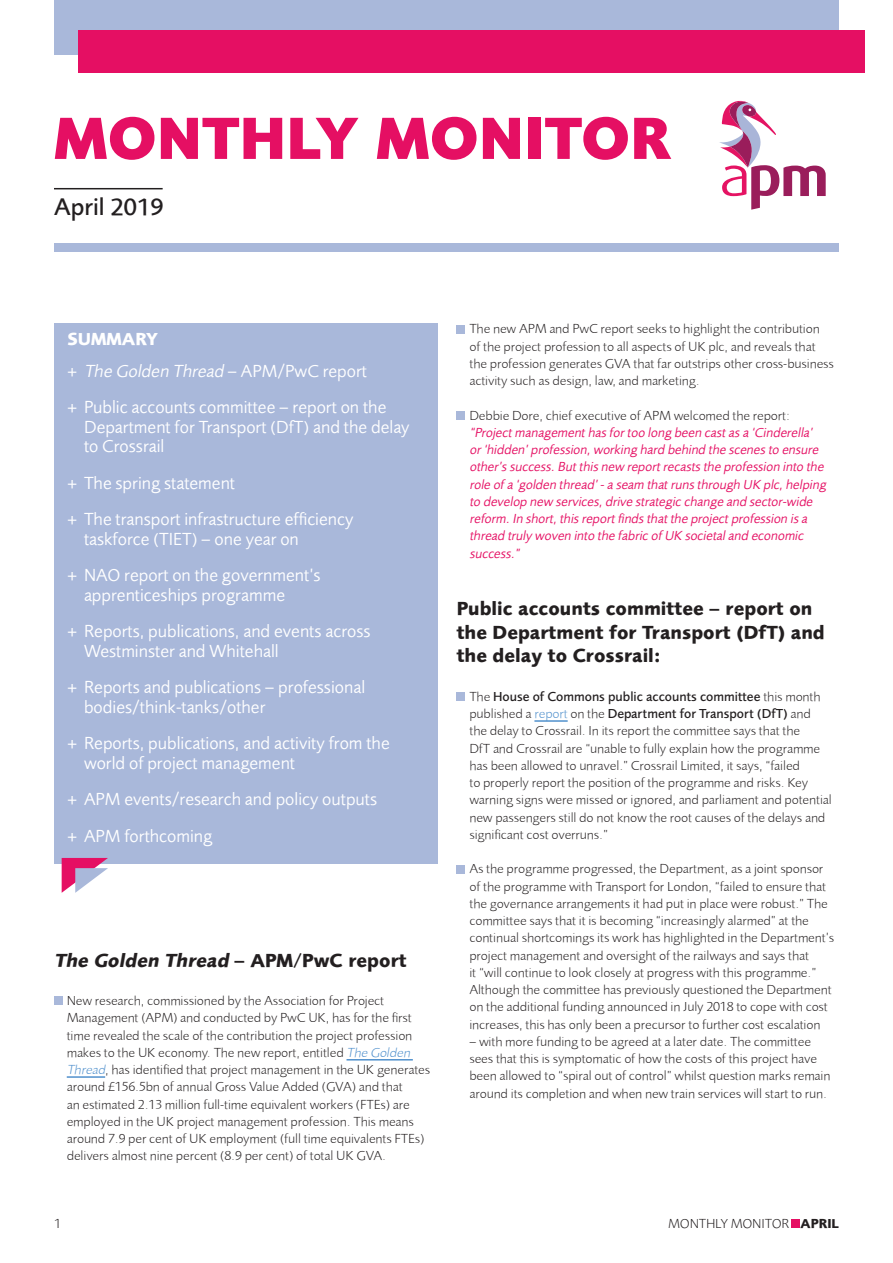
<style>
.page{position:relative;width:893px;height:1263px;background:#fff}
.page>*{position:absolute;margin:0;border:0;box-sizing:border-box;transform-origin:0 0}
.t1{font:800 60.45px "Foundry Sans";color:#e50f63}
.t2{font:500 24.75px "Foundry Sans";color:#231f20}
.t3{font:700 19.5px/23.4px "Foundry Sans";color:#231f20}
.t4{font:italic 700 19.5px "Foundry Sans";color:#231f20}
.t5{font:18px/36.5px "Foundry Sans";color:#fff}
.t6{font:300 13.5px/17.2px "Foundry Sans";color:#231f20}
.t7{font:italic 13.5px/17.2px "Foundry Sans";color:#e50f63}
.s1{font-weight:700}
.s2{font-style:italic}
.s3{font-style:normal}
.s4{font-style:italic;color:#5090cc}
.s5{font-weight:500}
.s6{color:#5090cc}
</style>
<div class="page">
<div style="left:54px;top:0;width:785px;height:54px;background:#a9b8da"></div>
<svg style="left:719px;top:101px;width:107px;height:109px"></svg>
<div style="left:78px;top:30px;width:787px;height:42px;background:#e50f63"></div>
<hr style="left:54px;top:188px;width:109px;height:1px;background:#231f20">
<div style="left:54px;top:244px;width:785px;height:8px;background:#a9b8da"></div>
<div style="left:54px;top:324px;width:383px;height:540px;background:#a9b8da"></div>
<svg style="left:62px;top:858px;width:46px;height:35px"></svg>
<hr style="left:346px;top:1059px;width:67px;height:1px;background:#5090cc">
<hr style="left:67px;top:1076px;width:38px;height:2px;background:#5090cc">
<div style="left:54px;top:996px;width:9px;height:9px;background:#a9b8da"></div>
<hr style="left:534px;top:720px;width:34px;height:2px;background:#5090cc">
<div style="left:457px;top:325px;width:8px;height:8px;background:#a9b8da"></div>
<div style="left:457px;top:411px;width:8px;height:8px;background:#a9b8da"></div>
<div style="left:457px;top:692px;width:8px;height:9px;background:#a9b8da"></div>
<div style="left:457px;top:865px;width:8px;height:8px;background:#a9b8da"></div>
<div style="left:791px;top:1219px;width:9px;height:9px;background:#e50f63"></div>
<h1 class="t1" style="left:54px;top:103px;width:619px">MONTHLY MONITOR</h1>
<h2 class="t2" style="left:54px;top:192px;width:111px">April 2019</h2>
<h3 class="t5" style="left:68px;top:322px;width:301px;line-height:32.2px"><span class="s1">SUMMARY<br></span>+ <span class="s2">The Golden Thread</span> – APM/PwC report</h3>
<h3 class="t5" style="left:84px;top:397px;width:327px;line-height:19.5px;text-indent:-17px">+ Public accounts committee – report on the<br>Department for Transport (DfT) and the delay to Crossrail</h3>
<h3 class="t5" style="left:68px;top:464px;width:287px">+ The spring statement<br>+ The transport infrastructure efficiency</h3>
<h3 class="t5" style="left:68px;top:520px;width:255px;text-align:center">taskforce (TIET) – one year on<br>+ NAO report on the government’s</h3>
<h3 class="t5" style="left:68px;top:576px;width:304px;text-indent:17px">apprenticeships programme<br>+ Reports, publications, and events across</h3>
<h3 class="t5" style="left:68px;top:632px;width:299px;text-indent:17px">Westminster and Whitehall<br>+ Reports and publications – professional</h3>
<h3 class="t5" style="left:68px;top:688px;width:324px;text-indent:17px">bodies/think-tanks/other<br>+ Reports, publications, and activity from the</h3>
<h3 class="t5" style="left:68px;top:744px;width:311px;text-indent:17px">world of project management<br>+ APM events/research and policy outputs + APM forthcoming</h3>
<h3 class="t4" style="left:54px;top:948px;width:354px">The Golden Thread <span class="s3">– A PM / Pw C r e p o rt</span></h3>
<p class="t6" style="left:67px;top:992px;width:365px">New research, commissioned by the Association for Project Management (APM) and conducted by PwC UK, has for the first time revealed the scale of the contribution the project profession makes to the UK economy. The new report, entitled <span class="s4">The Golden Thread</span>, has identified that project management in the UK generates around £156.5bn of annual Gross Value Added (GVA) and that<br>an estimated 2.13 million full-time equivalent workers (FTEs) are employed in the UK project management profession. This means around 7.9 per cent of UK employment (full time equivalents FTEs) delivers almost nine percent (8.9 per cent) of total UK GVA.</p>
<p class="t6" style="left:469px;top:320px;width:366px">The new APM and PwC report seeks to highlight the contribution of the project profession to all aspects of UK plc, and reveals that the profession generates GVA that far outstrips other cross-business activity such as design, law, and marketing.</p>
<p class="t6" style="left:469px;top:406px;width:322px">Debbie Dore, chief executive of APM welcomed the report:</p>
<p class="t7" style="left:469px;top:424px;width:361px">“Projectmanagementhas fortoo long been castas a ‘Cinderella’ or‘hidden’profession,working hard behind the scenes to ensure other’s success.Butthis new reportrecasts the profession into the role of a ‘golden thread’-a seam thatruns through UK plc,helping to develop new services,drive strategic change and sector-wide reform. In short, this report finds that the project profession is a thread truly woven into the fabric of UK societaland economic success.”</p>
<h3 class="t3" style="left:457px;top:597px;width:370px">Public accounts committee – report on the Department for Transport (DfT) and the delay to Crossrail:</h3>
<p class="t6" style="left:469px;top:687px;width:364px">The <span class="s5">House of Commons public accounts committee</span> this month published a <span class="s6">report</span> on the <span class="s5">Department for Transport (DfT)</span> and<br>the delay to Crossrail. In its report the committee says that the<br>DfT and Crossrail are “unable to fully explain how the programme has been allowed to unravel.” Crossrail Limited, it says, “failed<br>to properly report the position of the programme and risks. Key warning signs were missed or ignored, and parliament and potential new passengers still do not know the root causes of the delays and significant cost overruns.”</p>
<p class="t6" style="left:469px;top:860px;width:366px">As the programme progressed, the Department, as a joint sponsor of the programme with Transport for London, “failed to ensure that the governance arrangements it had put in place were robust.” The committee says that it is becoming “increasingly alarmed” at the continual shortcomings its work has highlighted in the Department’s project management and oversight of the railways and says that<br>it “will continue to look closely at progress with this programme.” Although the committee has previously questioned the Department on the additional funding announced in July 2018 to cope with cost increases, this has only been a precursor to further cost escalation</p>
<p class="t6" style="left:469px;top:1033px;width:362px">– with more funding to be agreed at a later date. The committee sees that this is symptomatic of how the costs of this project have been allowed to “spiral out of control” whilst question marks remain around its completion and when new train services will start to run.</p>
<p class="t6" style="left:54px;top:1215px;width:8px">1</p>
<p class="t6" style="left:668px;top:1215px;width:172px">MONTHLY MONITOR <span class="s1">APRIL</span></p>
</div>
